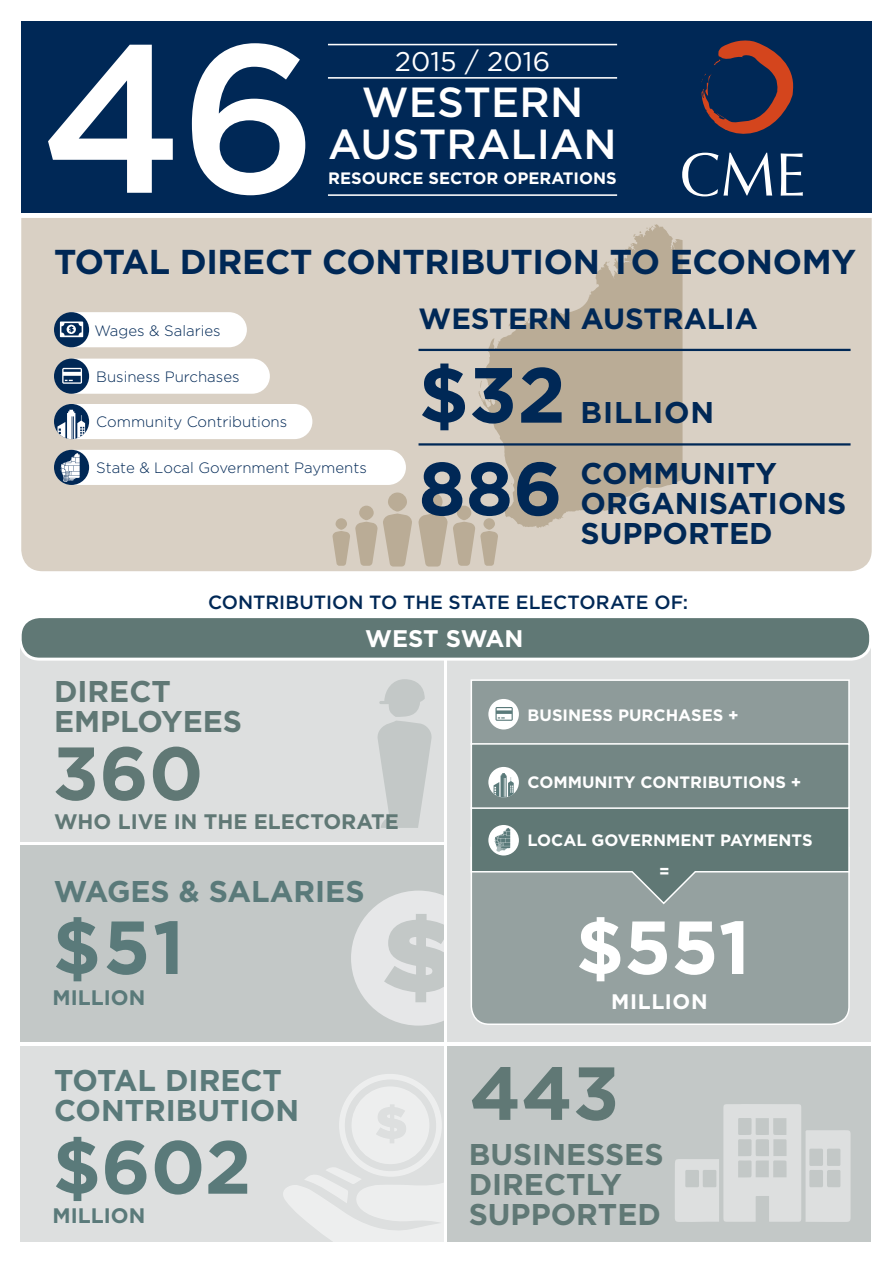
<style>
.page{position:relative;width:893px;height:1263px;background:#fff}
.page>*{position:absolute;margin:0;border:0;box-sizing:border-box;transform-origin:0 0}
.t1{font:500 210px "Gotham";color:#fff}
.t2{font:700 78px "Gotham";color:#002856}
.t3{font:700 75px "Gotham";color:#5a7a7a}
.t4{font:700 75px "Gotham";color:#607875}
.t5{font:700 75px "Gotham";color:#fff}
.t6{font:700 75px "Gotham";color:#002856}
.t7{font:500 42px/42px "Gotham";letter-spacing:.005em;color:#fff;text-align:center}
.t8{font:700 34.5px "Gotham";letter-spacing:-.01em;color:#002856}
.t9{font:700 30px/30px "Gotham";color:#607875}
.t10{font:700 30px/30px "Gotham";color:#5a7a7a}
.t11{font:700 30px/30px "Gotham";color:#002856}
.t12{font:700 30px "Gotham";letter-spacing:.03em;color:#002856}
.t13{font:700 29.25px "Gotham";color:#002856}
.t14{font:27px "Gotham";letter-spacing:.005em;color:#fff}
.t15{font:700 24px "Gotham";letter-spacing:-.005em;color:#fff}
.t16{font:700 21px "Gotham";color:#607875}
.t17{font:700 21px "Gotham";color:#5a7a7a}
.t18{font:700 21px "Gotham";letter-spacing:.03em;color:#fff}
.t19{font:500 19.2px "Gotham";letter-spacing:-.005em;color:#002856}
.t20{font:700 16.5px/31px "Gotham";color:#fff}
.t21{font:300 15px "Gotham";color:#002856}
</style>
<div class="page">
<div style="left:21px;top:218px;width:851px;height:353px;background:#d9d0c4"></div>
<svg style="left:332px;top:492px;width:80px;height:74px;background:#cabead"></svg>
<div style="left:336px;top:518px;width:11px;height:12px;background:#baac96;border-radius:50%"></div>
<svg style="left:418px;top:492px;width:80px;height:74px;background:#c8bcab"></svg>
<svg style="left:483px;top:518px;width:12px;height:12px"></svg>
<div style="left:448px;top:645px;width:423px;height:397px;background:#dddfdf"></div>
<div style="left:21px;top:645px;width:423px;height:197px;background:#dddfdf"></div>
<svg style="left:377px;top:679px;width:55px;height:149px"></svg>
<div style="left:21px;top:1046px;width:423px;height:195px;background:#dddfdf"></div>
<svg style="left:283px;top:1074px;width:161px;height:167px"></svg>
<div style="left:20px;top:617px;width:851px;height:42px;background:#607875;border-radius:20px"></div>
<div style="left:19px;top:615px;width:853px;height:46px;border:3px solid #fff;border-radius:20px"></div>
<div style="left:470px;top:905px;width:380px;height:120px;background:#95a1a0"></div>
<div style="left:21px;top:21px;width:851px;height:192px;background:#002856"></div>
<hr style="left:328px;top:77px;width:289px;height:2px;background:#fff">
<hr style="left:328px;top:44px;width:289px;height:1px;background:#fff">
<hr style="left:328px;top:194px;width:289px;height:2px;background:#fff">
<div style="left:21px;top:846px;width:423px;height:196px;background:#c3c8c7"></div>
<svg style="left:351px;top:890px;width:93px;height:135px"></svg>
<div style="left:448px;top:1046px;width:423px;height:195px;background:#c3c8c7"></div>
<svg style="left:675px;top:1104px;width:176px;height:118px"></svg>
<div style="left:471px;top:679px;width:379px;height:66px;background:#8e9b9a;border:2px solid #fff"></div>
<div style="left:471px;top:743px;width:379px;height:66px;background:#738684;border:2px solid #fff"></div>
<div style="left:488px;top:699px;width:31px;height:30px;background:#fff;border-radius:50%"></div>
<svg style="left:495px;top:707px;width:18px;height:14px"></svg>
<div style="left:488px;top:767px;width:31px;height:30px;background:#fff;border-radius:50%"></div>
<svg style="left:494px;top:773px;width:20px;height:24px"></svg>
<svg style="left:470px;top:806px;width:380px;height:99px;background:#788b89"></svg>
<svg style="left:478px;top:224px;width:205px;height:304px;background:#c4b8a6"></svg>
<hr style="left:418px;top:443px;width:432px;height:3px;background:#002856">
<hr style="left:418px;top:349px;width:432px;height:2px;background:#002856">
<svg style="left:54px;top:312px;width:35px;height:35px"></svg>
<svg style="left:60px;top:312px;width:187px;height:35px"></svg>
<div style="left:54px;top:359px;width:35px;height:35px;background:#002856;border-radius:50%"></div>
<svg style="left:62px;top:359px;width:208px;height:35px"></svg>
<svg style="left:54px;top:404px;width:35px;height:35px"></svg>
<svg style="left:57px;top:404px;width:255px;height:35px"></svg>
<div style="left:54px;top:450px;width:35px;height:35px;background:#002856;border-radius:50%"></div>
<svg style="left:60px;top:450px;width:346px;height:35px"></svg>
<svg style="left:682px;top:153px;width:121px;height:43px"></svg>
<svg style="left:701px;top:40px;width:93px;height:94px"></svg>
<h1 class="t1" style="left:40px;top:-19px;width:279px">46</h1>
<h3 class="t14" style="left:395px;top:45px;width:157px">2015 / 2016</h3>
<h3 class="t7" style="left:328px;top:81px;width:290px">WESTERN<br>AUSTRALIAN</h3>
<p class="t20" style="left:328px;top:162px;width:290px">RESOURCE SECTOR OPERATIONS</p>
<h3 class="t8" style="left:54px;top:239px;width:804px">TOTAL DIRECT CONTRIBUTION TO ECONOMY</h3>
<p class="t21" style="left:94px;top:321px;width:128px">Wages &amp; Salaries</p>
<p class="t21" style="left:96px;top:367px;width:145px">Business Purchases</p>
<p class="t21" style="left:96px;top:412px;width:193px">Community Contributions</p>
<p class="t21" style="left:96px;top:458px;width:272px">State &amp; Local Government Payments</p>
<h3 class="t13" style="left:418px;top:299px;width:341px">WESTERN AUSTRALIA</h3>
<h2 class="t2" style="left:418px;top:343px;width:149px">$32</h2>
<h3 class="t6" style="left:418px;top:439px;width:146px">886</h3>
<h3 class="t12" style="left:580px;top:392px;width:135px">BILLION</h3>
<h3 class="t11" style="left:580px;top:458px;width:267px">COMMUNITY<br>ORGANISATIONS<br>SUPPORTED</h3>
<p class="t19" style="left:208px;top:590px;width:482px">CONTRIBUTION TO THE STATE ELECTORATE OF:</p>
<h3 class="t9" style="left:54px;top:676px;width:190px">DIRECT<br>EMPLOYEES</h3>
<h3 class="t4" style="left:53px;top:724px;width:152px">360</h3>
<h3 class="t15" style="left:365px;top:622px;width:160px">WEST SWAN</h3>
<p class="t20" style="left:528px;top:699px;width:213px">BUSINESS PURCHASES +</p>
<p class="t20" style="left:528px;top:766px;width:275px">COMMUNITY CONTRIBUTIONS +</p>
<p class="t16" style="left:54px;top:808px;width:346px">WHO LIVE IN THE ELECTORATE</p>
<h3 class="t10" style="left:54px;top:876px;width:312px">WAGES &amp; SALARIES</h3>
<p class="t20" style="left:659px;top:824px;width:155px;text-indent:-131px">LOCAL GOVERNMENT PAYMENTS =</p>
<h3 class="t3" style="left:53px;top:898px;width:133px">$51</h3>
<h3 class="t5" style="left:576px;top:898px;width:176px">$551</h3>
<p class="t17" style="left:53px;top:984px;width:94px">MILLION</p>
<p class="t18" style="left:611px;top:987px;width:98px">MILLION</p>
<h3 class="t10" style="left:54px;top:1066px;width:247px">TOTAL DIRECT<br>CONTRIBUTION</h3>
<h3 class="t3" style="left:53px;top:1117px;width:200px">$602</h3>
<p class="t17" style="left:53px;top:1201px;width:94px">MILLION</p>
<h3 class="t4" style="left:469px;top:1043px;width:151px">443</h3>
<h3 class="t9" style="left:469px;top:1139px;width:196px">BUSINESSES<br>DIRECTLY<br>SUPPORTED</h3>
</div>
